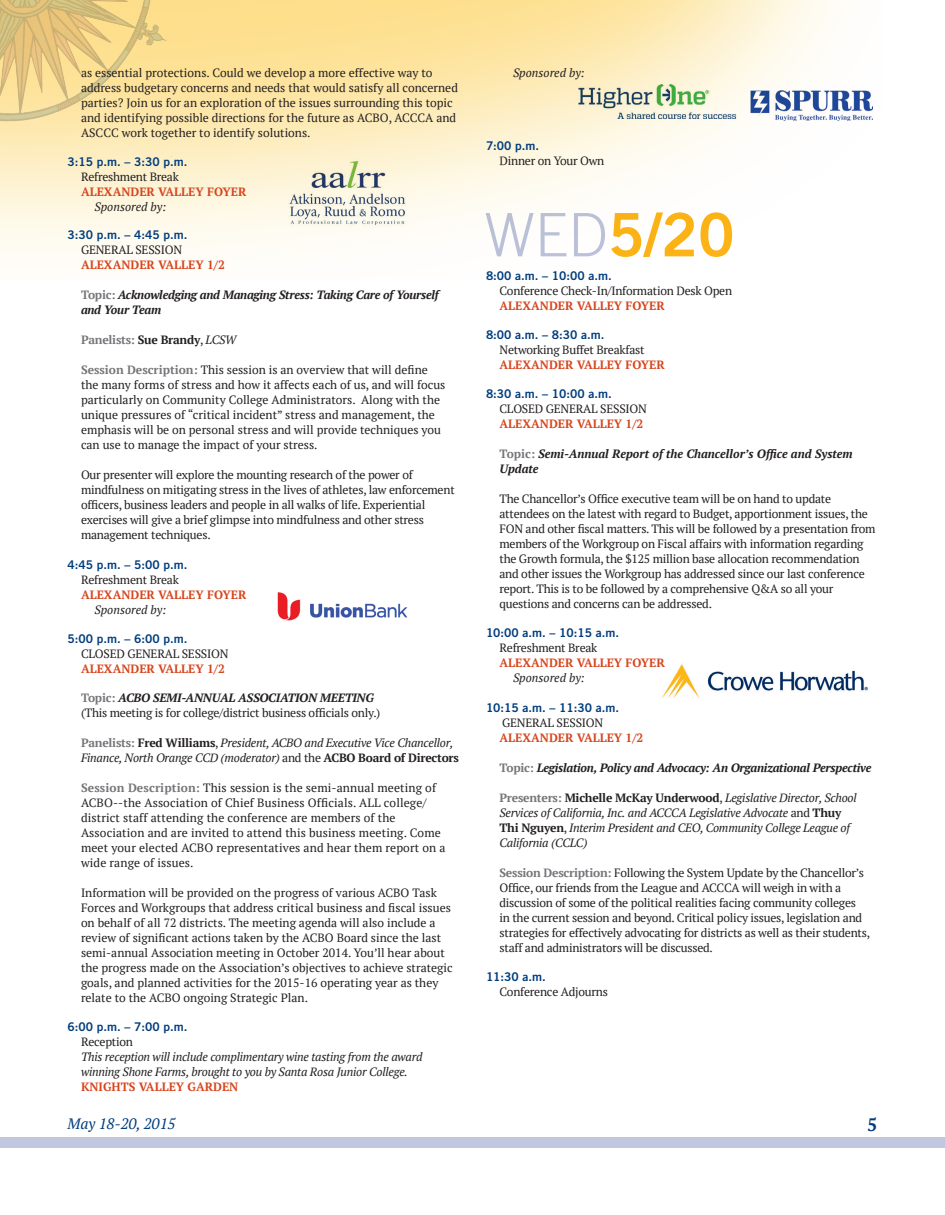
<style>
.page{position:relative;width:945px;height:1215px;background:#fff}
.page>*{position:absolute;margin:0;border:0;box-sizing:border-box;transform-origin:0 0}
.t1{font:60px "Trade Gothic Bold Two";color:#fbb316}
.t2{font:700 18px "PT Serif";color:#013d7d}
.t3{font:italic 15px "PT Serif";color:#013d7d}
.t4{font:12px/15px "PT Serif";letter-spacing:-.02em;color:#231f20}
.t5{font:12px/15px "PT Serif";color:#231f20}
.t6{font:italic 12px/15px "PT Serif";letter-spacing:-.02em;color:#231f20}
.t7{font:12px/15px "PT Serif";letter-spacing:.01em;color:#231f20}
.t8{font:12px "Trade Gothic Bold Two";color:#013d7d}
.t9{font:700 12px "PT Serif";color:#d7451d}
.t10{font:italic 700 12px/15px "PT Serif";letter-spacing:-.02em;color:#231f20}
.t11{font:italic 700 12px/15px "PT Serif";color:#231f20}
.t12{font:italic 12px "PT Serif";color:#231f20}
.t13{font:700 12px "PT Serif";letter-spacing:-.02em;color:#757679}
.s1{font-style:normal;color:#757679}
.s2{color:#231f20}
.s3{font-weight:400;color:#231f20}
.s4{font-weight:400;font-style:italic;color:#231f20}
.s5{font-weight:700;color:#757679}
.s6{font-weight:700;font-style:italic}
.s7{font-weight:700;font-style:normal;color:#757679}
.s8{font-weight:700;font-style:normal}
.s9{font-style:normal}
.s10{font-family:"Trade Gothic";font-weight:300;color:#bbc2db}
</style>
<div class="page">
<div style="left:0;top:1137px;width:14px;height:11px;background:#c0c7de"></div>
<img style="left:0;top:0;width:868px;height:252px">
<img style="left:0;top:0;width:171px;height:156px">
<div style="left:14px;top:1137px;width:931px;height:11px;background:#c0c7de"></div>
<img style="left:285px;top:157px;width:124px;height:73px">
<img style="left:277px;top:592px;width:131px;height:29px">
<img style="left:662px;top:664px;width:206px;height:34px">
<img style="left:577px;top:83px;width:167px;height:39px">
<img style="left:750px;top:91px;width:123px;height:30px">
<p class="t5" style="left:81px;top:65px;width:379px">as essential protections. Could we develop a more effective way to address budgetary concerns and needs that would satisfy all concerned parties? Join us for an exploration of the issues surrounding this topic and identifying possible directions for the future as ACBO, ACCCA and ASCCC work together to identify solutions.</p>
<p class="t8" style="left:68px;top:154px;width:121px">3:15 p.m. – 3:30 p.m.</p>
<p class="t4" style="left:81px;top:169px;width:99px">Refreshment Break</p>
<p class="t9" style="left:81px;top:183px;width:167px">ALEXANDER VALLEY FOYER</p>
<p class="t12" style="left:94px;top:199px;width:73px">Sponsored by:</p>
<p class="t8" style="left:68px;top:228px;width:121px">3:30 p.m. – 4:45 p.m.</p>
<p class="t4" style="left:81px;top:242px;width:103px">GENERAL SESSION</p>
<p class="t9" style="left:81px;top:257px;width:145px">ALEXANDER VALLEY 1/2</p>
<p class="t10" style="left:81px;top:287px;width:359px"><span class="s1">Topic:</span> Acknowledging and Managing Stress: Taking Care of Yourself and Your Team</p>
<p class="t13" style="left:81px;top:332px;width:157px">Panelists: <span class="s2">Sue Brandy</span><span class="s3">,</span> <span class="s4">LCSW</span></p>
<p class="t5" style="left:81px;top:362px;width:366px"><span class="s5">Session Description:</span> This session is an overview that will define the many forms of stress and how it affects each of us, and will focus particularly on Community College Administrators. Along with the unique pressures of “critical incident” stress and management, the emphasis will be on personal stress and will provide techniques you can use to manage the impact of your stress.</p>
<p class="t4" style="left:81px;top:467px;width:375px">Our presenter will explore the mounting research of the power of mindfulness on mitigating stress in the lives of athletes, law enforcement officers, business leaders and people in all walks of life. Experiential exercises will give a brief glimpse into mindfulness and other stress management techniques.</p>
<p class="t8" style="left:68px;top:557px;width:121px">4:45 p.m. – 5:00 p.m.</p>
<p class="t4" style="left:81px;top:572px;width:99px">Refreshment Break</p>
<p class="t9" style="left:81px;top:587px;width:167px">ALEXANDER VALLEY FOYER</p>
<p class="t12" style="left:95px;top:602px;width:73px">Sponsored by:</p>
<p class="t8" style="left:68px;top:631px;width:121px">5:00 p.m. – 6:00 p.m.</p>
<p class="t4" style="left:81px;top:646px;width:149px">CLOSED GENERAL SESSION</p>
<p class="t9" style="left:81px;top:660px;width:145px">ALEXANDER VALLEY 1/2</p>
<p class="t4" style="left:81px;top:690px;width:301px"><span class="s5">Topic:</span> <span class="s6">ACBO SEMI-ANNUAL ASSOCIATION MEETING </span>(This meeting is for college/district business officials only.)</p>
<p class="t6" style="left:81px;top:735px;width:379px"><span class="s7">Panelists:</span> <span class="s8">Fred Williams</span><span class="s9">,</span> President, ACBO and Executive Vice Chancellor,<br>Finance, North Orange CCD (moderator) <span class="s9">and the</span> <span class="s8">ACBO Board of Directors</span></p>
<p class="t7" style="left:81px;top:780px;width:366px"><span class="s5">Session Description:</span> This session is the semi-annual meeting of ACBO--the Association of Chief Business Officials. ALL college/ district staff attending the conference are members of the Association and are invited to attend this business meeting. Come meet your elected ACBO representatives and hear them report on a wide range of issues.</p>
<p class="t5" style="left:81px;top:885px;width:373px">Information will be provided on the progress of various ACBO Task Forces and Workgroups that address critical business and fiscal issues on behalf of all 72 districts. The meeting agenda will also include a review of significant actions taken by the ACBO Board since the last semi-annual Association meeting in October 2014. You’ll hear about the progress made on the Association’s objectives to achieve strategic goals, and planned activities for the 2015-16 operating year as they relate to the ACBO ongoing Strategic Plan.</p>
<p class="t8" style="left:68px;top:1019px;width:121px">6:00 p.m. – 7:00 p.m.</p>
<p class="t4" style="left:81px;top:1034px;width:54px">Reception</p>
<p class="t6" style="left:81px;top:1049px;width:343px">This reception will include complimentary wine tasting from the award winning Shone Farms, brought to you by Santa Rosa Junior College.</p>
<p class="t9" style="left:81px;top:1079px;width:159px">KNIGHTS VALLEY GARDEN</p>
<p class="t12" style="left:513px;top:65px;width:73px">Sponsored by:</p>
<p class="t8" style="left:486px;top:138px;width:55px">7:00 p.m.</p>
<p class="t4" style="left:500px;top:153px;width:106px">Dinner on Your Own</p>
<h1 class="t1" style="left:485px;top:198px;width:252px"><span class="s10">WED</span>5/20</h1>
<p class="t8" style="left:486px;top:268px;width:127px">8:00 a.m. – 10:00 a.m.</p>
<p class="t4" style="left:500px;top:283px;width:234px">Conference Check-In/Information Desk Open</p>
<p class="t9" style="left:500px;top:298px;width:167px">ALEXANDER VALLEY FOYER</p>
<p class="t8" style="left:486px;top:327px;width:120px">8:00 a.m. – 8:30 a.m.</p>
<p class="t4" style="left:500px;top:342px;width:147px">Networking Buffet Breakfast</p>
<p class="t9" style="left:500px;top:357px;width:167px">ALEXANDER VALLEY FOYER</p>
<p class="t8" style="left:486px;top:386px;width:127px">8:30 a.m. – 10:00 a.m.</p>
<p class="t4" style="left:500px;top:401px;width:149px">CLOSED GENERAL SESSION</p>
<p class="t9" style="left:500px;top:416px;width:145px">ALEXANDER VALLEY 1/2</p>
<p class="t11" style="left:500px;top:446px;width:355px"><span class="s1">Topic:</span> Semi-Annual Report of the Chancellor’s Office and System<br>Update</p>
<p class="t4" style="left:500px;top:491px;width:378px">The Chancellor’s Office executive team will be on hand to update attendees on the latest with regard to Budget, apportionment issues, the FON and other fiscal matters. This will be followed by a presentation from members of the Workgroup on Fiscal affairs with information regarding the Growth formula, the $125 million base allocation recommendation and other issues the Workgroup has addressed since our last conference report. This is to be followed by a comprehensive Q&amp;A so all your questions and concerns can be addressed.</p>
<p class="t8" style="left:486px;top:625px;width:135px">10:00 a.m. – 10:15 a.m.</p>
<p class="t4" style="left:500px;top:640px;width:99px">Refreshment Break</p>
<p class="t9" style="left:500px;top:655px;width:167px">ALEXANDER VALLEY FOYER</p>
<p class="t12" style="left:513px;top:670px;width:73px">Sponsored by:</p>
<p class="t8" style="left:486px;top:700px;width:135px">10:15 a.m. – 11:30 a.m.</p>
<p class="t4" style="left:502px;top:715px;width:103px">GENERAL SESSION</p>
<p class="t9" style="left:500px;top:729px;width:145px">ALEXANDER VALLEY 1/2</p>
<p class="t10" style="left:500px;top:760px;width:373px"><span class="s1">Topic:</span> Legislation, Policy and Advocacy: An Organizational Perspective</p>
<p class="t6" style="left:500px;top:790px;width:359px"><span class="s7">Presenters:</span> <span class="s8">Michelle McKay Underwood</span><span class="s9">,</span> Legislative Director, School Services of California, Inc. and ACCCA Legislative Advocate <span class="s9">and</span> <span class="s8">Thuy Thi Nguyen</span><span class="s9">,</span> Interim President and CEO, Community College League of California (CCLC)</p>
<p class="t4" style="left:500px;top:865px;width:372px"><span class="s5">Session Description:</span> Following the System Update by the Chancellor’s Office, our friends from the League and ACCCA will weigh in with a discussion of some of the political realities facing community colleges<br>in the current session and beyond. Critical policy issues, legislation and strategies for effectively advocating for districts as well as their students, staff and administrators will be discussed.</p>
<p class="t8" style="left:486px;top:969px;width:61px">11:30 a.m.</p>
<p class="t4" style="left:500px;top:984px;width:110px">Conference Adjourns</p>
<p class="t3" style="left:68px;top:1114px;width:109px">May 18-20, 2015</p>
<h2 class="t2" style="left:867px;top:1113px;width:12px">5</h2>
</div>
